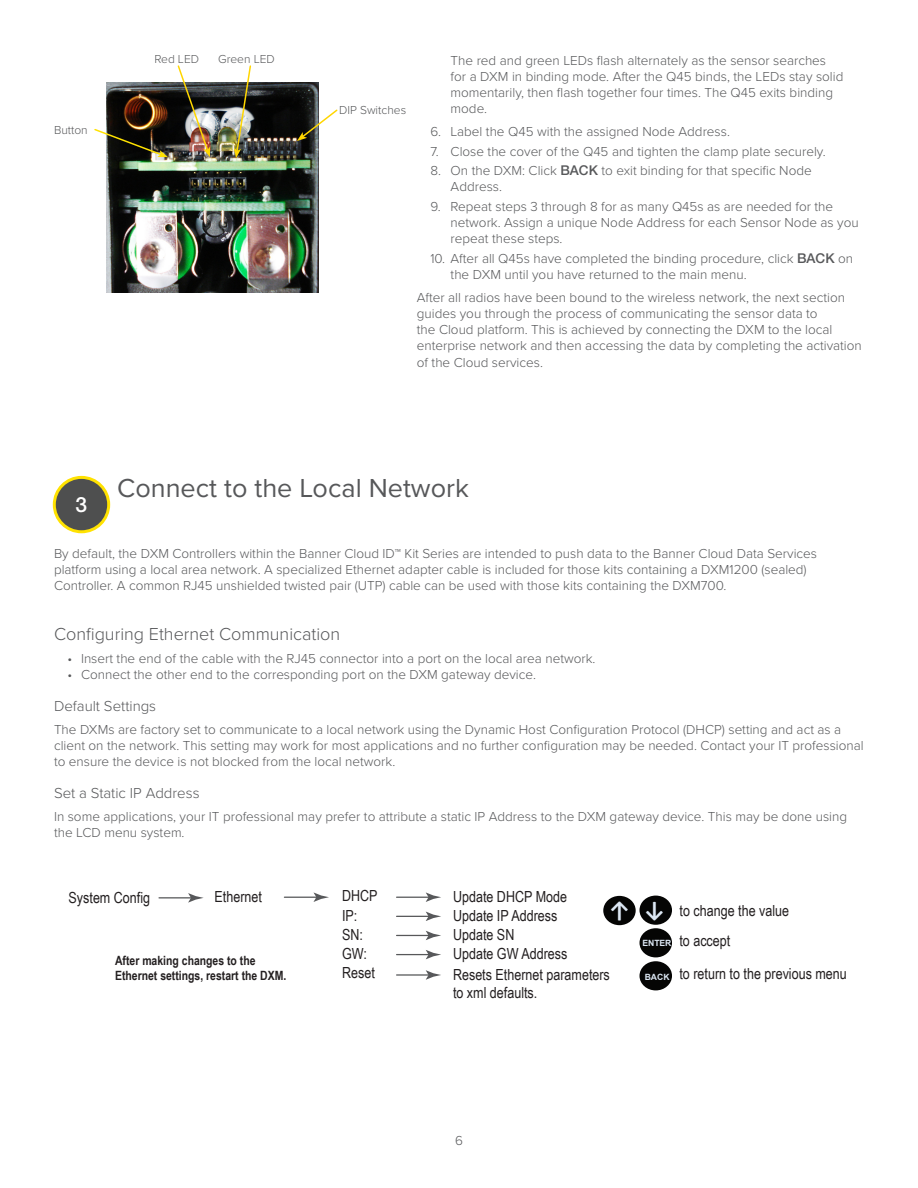
<style>
.page{position:relative;width:918px;height:1188px;background:#fff}
.page>*{position:absolute;margin:0;border:0;box-sizing:border-box;transform-origin:0 0}
.Heading_2{font:27px "Proxima Nova";color:#57585a}
.t1{font:700 22.95px "Calibri";color:#dce7f3}
.t2{font:500 21px "Helvetica Neue LT Pro";color:#fff}
.Heading_3{font:300 18px "Proxima Nova";color:#57585a}
.t3{font:15.3px/19.2px "Arial Narrow";color:#231f20}
.Heading_4{font:300 15px "Proxima Nova";color:#57585a}
.Step_Result{font:300 13.5px/16.2px "Proxima Nova";color:#57585a}
.t4{font:700 12.75px/15.3px "Arial Narrow";color:#231f20}
.Callouts{font:300 12px "Proxima Nova";color:#57585a}
.s1{font-family:"Helvetica Neue LT Pro";font-weight:500}
.s2{font-family:"Arial";font-weight:700;font-size:8.55px;color:#dce7f3}
</style>
<div class="page">
<img style="left:107px;top:82px;width:212px;height:211px">
<svg style="left:297px;top:108px;width:41px;height:33px"></svg>
<svg style="left:94px;top:128px;width:74px;height:29px"></svg>
<svg style="left:234px;top:65px;width:18px;height:93px"></svg>
<img style="left:177px;top:65px;width:33px;height:92px">
<div style="left:54px;top:477px;width:55px;height:55px;background:#4e4f4f;border-radius:50%"></div>
<div style="left:53px;top:476px;width:57px;height:57px;border:3px solid #ffe201;border-radius:50%"></div>
<hr style="left:159px;top:897px;width:34px;height:1px;background:#57585a">
<svg style="left:188px;top:893px;width:16px;height:10px"></svg>
<div style="left:641px;top:930px;width:29px;height:26px;background:#050504;border-radius:50%"></div>
<div style="left:640px;top:928px;width:32px;height:29px;border:4px solid #050504;border-radius:50%"></div>
<div style="left:641px;top:963px;width:29px;height:26px;background:#050504;border-radius:50%"></div>
<div style="left:640px;top:961px;width:32px;height:29px;border:4px solid #050504;border-radius:50%"></div>
<div style="left:605px;top:898px;width:29px;height:25px;background:#050504;border-radius:50%"></div>
<div style="left:603px;top:896px;width:33px;height:29px;border:4px solid #050504;border-radius:50%"></div>
<div style="left:641px;top:897px;width:29px;height:26px;background:#050504;border-radius:50%"></div>
<div style="left:640px;top:896px;width:32px;height:29px;border:4px solid #050504;border-radius:50%"></div>
<hr style="left:284px;top:897px;width:35px;height:1px;background:#57585a">
<svg style="left:314px;top:893px;width:15px;height:9px"></svg>
<hr style="left:397px;top:897px;width:34px;height:1px;background:#57585a">
<svg style="left:426px;top:893px;width:15px;height:9px"></svg>
<hr style="left:397px;top:916px;width:34px;height:1px;background:#57585a">
<svg style="left:426px;top:912px;width:15px;height:9px"></svg>
<hr style="left:397px;top:935px;width:34px;height:1px;background:#57585a">
<svg style="left:426px;top:931px;width:15px;height:9px"></svg>
<hr style="left:397px;top:954px;width:34px;height:1px;background:#57585a">
<svg style="left:426px;top:950px;width:15px;height:9px"></svg>
<hr style="left:397px;top:974px;width:34px;height:2px;background:#57585a">
<svg style="left:426px;top:970px;width:15px;height:10px"></svg>
<p class="Callouts" style="left:54px;top:121px;width:35px">Button</p>
<p class="Callouts" style="left:154px;top:51px;width:46px">Red LED</p>
<p class="Callouts" style="left:218px;top:51px;width:58px">Green LED</p>
<p class="Callouts" style="left:339px;top:101px;width:69px">DIP Switches</p>
<p class="Step_Result" style="left:451px;top:51px;width:394px">The red and green LEDs flash alternately as the sensor searches for a DXM in binding mode. After the Q45 binds, the LEDs stay solid momentarily, then flash together four times. The Q45 exits binding mode.</p>
<p class="Step_Result" style="left:430px;top:123px;width:301px">6. Label the Q45 with the assigned Node Address.</p>
<p class="Step_Result" style="left:430px;top:142px;width:397px">7. Close the cover of the Q45 and tighten the clamp plate securely.</p>
<p class="Step_Result" style="left:451px;top:162px;width:363px;text-indent:-20px">8. On the DXM: Click <span class="s1">BACK</span> to exit binding for that specific Node<br>Address.</p>
<p class="Step_Result" style="left:451px;top:197px;width:410px;text-indent:-20px">9. Repeat steps 3 through 8 for as many Q45s as are needed for the network. Assign a unique Node Address for each Sensor Node as you repeat these steps.</p>
<p class="Step_Result" style="left:451px;top:249px;width:404px;text-indent:-20px">10. After all Q45s have completed the binding procedure, click <span class="s1">BACK</span> on the DXM until you have returned to the main menu.</p>
<p class="Step_Result" style="left:417px;top:288px;width:446px">After all radios have been bound to the wireless network, the next section guides you through the process of communicating the sensor data to<br>the Cloud platform. This is achieved by connecting the DXM to the local enterprise network and then accessing the data by completing the activation of the Cloud services.</p>
<p class="t2" style="left:76px;top:492px;width:13px">3</p>
<p class="Heading_2" style="left:117px;top:468px;width:353px">Connect to the Local Network</p>
<p class="Step_Result" style="left:54px;top:545px;width:765px">By default, the DXM Controllers within the Banner Cloud ID™ Kit Series are intended to push data to the Banner Cloud Data Services platform using a local area network. A specialized Ethernet adapter cable is included for those kits containing a DXM1200 (sealed)<br>Controller. A common RJ45 unshielded twisted pair (UTP) cable can be used with those kits containing the DXM700.</p>
<p class="Heading_3" style="left:54px;top:621px;width:288px">Configuring Ethernet Communication</p>
<p class="Step_Result" style="left:68px;top:650px;width:530px">• Insert the end of the cable with the RJ45 connector into a port on the local area network.</p>
<p class="Step_Result" style="left:68px;top:666px;width:470px">• Connect the other end to the corresponding port on the DXM gateway device.</p>
<p class="Heading_4" style="left:54px;top:695px;width:104px">Default Settings</p>
<p class="Step_Result" style="left:54px;top:720px;width:811px">The DXMs are factory set to communicate to a local network using the Dynamic Host Configuration Protocol (DHCP) setting and act as a client on the network. This setting may work for most applications and no further configuration may be needed. Contact your IT professional to ensure the device is not blocked from the local network.</p>
<p class="Heading_4" style="left:54px;top:781px;width:147px">Set a Static IP Address</p>
<p class="Step_Result" style="left:54px;top:807px;width:795px">In some applications, your IT professional may prefer to attribute a static IP Address to the DXM gateway device. This may be done using the LCD menu system.</p>
<p class="t3" style="left:215px;top:886px;width:49px">Ethernet</p>
<p class="t3" style="left:342px;top:885px;width:37px">DHCP</p>
<p class="t3" style="left:453px;top:886px;width:116px">Update DHCP Mode</p>
<p class="t3" style="left:342px;top:905px;width:34px">IP:<br>SN:<br>GW:<br>Reset</p>
<p class="t3" style="left:453px;top:905px;width:158px">Update IP Address<br>Update SN<br>Update GW Address<br>Resets Ethernet parameters</p>
<p class="t3" style="left:453px;top:982px;width:86px">to xml defaults.</p>
<p class="t3" style="left:69px;top:888px;width:83px">System Config</p>
<p class="t1" style="left:609px;top:894px;width:57px">↑ ↓</p>
<p class="t3" style="left:642px;top:895px;width:148px;line-height:30.2px;text-indent:37px">to change the value<br><span class="s2">ENTER</span> to accept</p>
<p class="t3" style="left:645px;top:963px;width:204px"><span class="s2">BACK</span> to return to the previous menu</p>
<p class="t4" style="left:115px;top:952px;width:173px">After making changes to the<br>Ethernet settings, restart the DXM.</p>
<p class="Step_Result" style="left:455px;top:1131px;width:9px">6</p>
</div>
